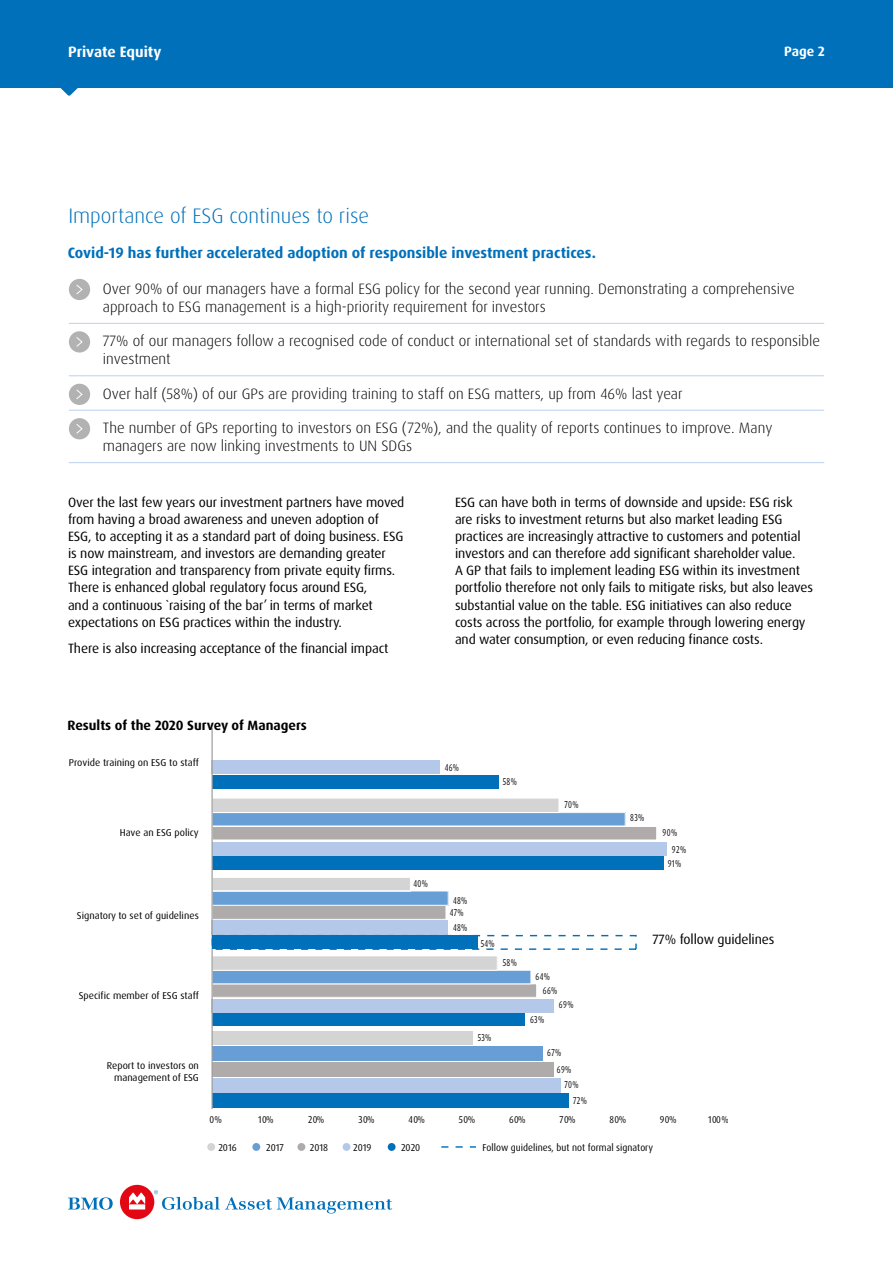
<style>
.page{position:relative;width:893px;height:1263px;background:#fff}
.page>*{position:absolute;margin:0;border:0;box-sizing:border-box;transform-origin:0 0}
.t1{font:300 21px "Dax Pro";color:#0070ba}
.t2{font:300 15px/18px "Dax Pro";color:#000}
.t3{font:700 15px "Dax Pro";color:#0070ba}
.t4{font:700 15px "Dax Pro";color:#fff}
.t5{font:13.5px/17.1px "Dax Pro";letter-spacing:-.01em;color:#000}
.t6{font:700 13.5px "Dax Pro";color:#000}
.t7{font:700 13.5px "Dax Pro";color:#fff}
.t8{font:10.05px/12px "Dax Pro";color:#000;text-align:right}
.t9{font:10.05px "Dax Pro";color:#000;scale:.73 1}
.t10{font:10.05px "Dax Pro";color:#000;scale:.95 1}
.t11{font:10.05px "Dax Pro";color:#000;scale:.88 1}
</style>
<div class="page">
<svg style="left:68px;top:1197px;width:45px;height:13px"></svg>
<div style="left:120px;top:1185px;width:34px;height:34px;background:#e30613;border-radius:50%"></div>
<svg style="left:129px;top:1192px;width:16px;height:17px"></svg>
<svg style="left:154px;top:1190px;width:238px;height:23px"></svg>
<div style="left:0;top:0;width:893px;height:88px;background:#0070ba"></div>
<svg style="left:60px;top:88px;width:18px;height:8px"></svg>
<hr style="left:69px;top:323px;width:755px;height:1px;background:#bcd0ed">
<hr style="left:69px;top:375px;width:755px;height:1px;background:#bcd0ed">
<hr style="left:69px;top:410px;width:755px;height:1px;background:#bcd0ed">
<hr style="left:69px;top:462px;width:755px;height:1px;background:#bcd0ed">
<div style="left:69px;top:279px;width:21px;height:21px;background:#b3b2b2;border-radius:50%"></div>
<svg style="left:76px;top:285px;width:7px;height:9px"></svg>
<div style="left:69px;top:331px;width:21px;height:21px;background:#b3b2b2;border-radius:50%"></div>
<svg style="left:76px;top:337px;width:7px;height:10px"></svg>
<div style="left:69px;top:384px;width:21px;height:21px;background:#b3b2b2;border-radius:50%"></div>
<svg style="left:76px;top:389px;width:7px;height:10px"></svg>
<div style="left:69px;top:418px;width:21px;height:21px;background:#b3b2b2;border-radius:50%"></div>
<svg style="left:76px;top:424px;width:7px;height:10px"></svg>
<div style="left:343px;top:1143px;width:7px;height:8px;background:#b4c8e9;border-radius:50%"></div>
<div style="left:297px;top:1143px;width:8px;height:8px;background:#aeabaa;border-radius:50%"></div>
<div style="left:252px;top:1143px;width:8px;height:8px;background:#669ed5;border-radius:50%"></div>
<div style="left:207px;top:1143px;width:8px;height:8px;background:#d4d4d4;border-radius:50%"></div>
<div style="left:388px;top:1143px;width:8px;height:8px;background:#0070ba;border-radius:50%"></div>
<div style="left:212px;top:1012px;width:313px;height:14px;background:#0070ba"></div>
<div style="left:212px;top:1093px;width:356px;height:14px;background:#0070ba"></div>
<div style="left:212px;top:856px;width:452px;height:14px;background:#0070ba"></div>
<div style="left:212px;top:775px;width:287px;height:14px;background:#0070ba"></div>
<div style="left:212px;top:1078px;width:348px;height:14px;background:#b4c8e9"></div>
<div style="left:212px;top:999px;width:342px;height:14px;background:#b4c8e9"></div>
<div style="left:212px;top:842px;width:454px;height:13px;background:#b4c8e9"></div>
<div style="left:212px;top:760px;width:228px;height:13px;background:#b4c8e9"></div>
<div style="left:212px;top:1062px;width:342px;height:14px;background:#aeabaa"></div>
<div style="left:212px;top:984px;width:325px;height:13px;background:#aeabaa"></div>
<div style="left:212px;top:984px;width:325px;height:13px;border:1px solid #fff"></div>
<div style="left:212px;top:826px;width:445px;height:14px;background:#aeabaa"></div>
<div style="left:212px;top:826px;width:445px;height:14px;border:1px solid #fff"></div>
<div style="left:212px;top:1046px;width:331px;height:14px;background:#669ed5"></div>
<svg style="left:213px;top:812px;width:413px;height:172px"></svg>
<div style="left:212px;top:1031px;width:261px;height:14px;background:#d4d4d4"></div>
<div style="left:212px;top:956px;width:285px;height:14px;background:#d4d4d4"></div>
<div style="left:212px;top:956px;width:285px;height:14px;border:1px solid #fff"></div>
<div style="left:212px;top:877px;width:199px;height:14px;background:#d4d4d4"></div>
<div style="left:212px;top:877px;width:199px;height:14px;border:1px solid #fff"></div>
<div style="left:212px;top:798px;width:347px;height:14px;background:#d4d4d4"></div>
<div style="left:212px;top:798px;width:347px;height:15px;border:1px solid #fff"></div>
<div style="left:211px;top:875px;width:200px;height:16px;border:1px solid #fff"></div>
<div style="left:211px;top:935px;width:426px;height:15px;border:1px dashed #0070ba"></div>
<hr style="left:211px;top:729px;width:2px;height:380px;background:#9d9d9c">
<div style="left:212px;top:936px;width:266px;height:13px;background:#0070ba"></div>
<svg style="left:441px;top:1146px;width:35px;height:2px"></svg>
<p class="t4" style="left:68px;top:42px;width:95px">Private Equity</p>
<p class="t7" style="left:784px;top:43px;width:42px">Page 2</p>
<h1 class="t1" style="left:68px;top:202px;width:302px">Importance of ESG continues to rise</h1>
<p class="t3" style="left:68px;top:243px;width:530px">Covid-19 has further accelerated adoption of responsible investment practices.</p>
<p class="t2" style="left:103px;top:280px;width:693px">Over 90% of our managers have a formal ESG policy for the second year running. Demonstrating a comprehensive approach to ESG management is a high-priority requirement for investors</p>
<p class="t2" style="left:103px;top:332px;width:719px">77% of our managers follow a recognised code of conduct or international set of standards with regards to responsible investment</p>
<p class="t2" style="left:103px;top:385px;width:581px">Over half (58%) of our GPs are providing training to staff on ESG matters, up from 46% last year</p>
<p class="t2" style="left:103px;top:419px;width:671px">The number of GPs reporting to investors on ESG (72%), and the quality of reports continues to improve. Many managers are now linking investments to UN SDGs</p>
<p class="t5" style="left:68px;top:493px;width:338px">Over the last few years our investment partners have moved from having a broad awareness and uneven adoption of ESG, to accepting it as a standard part of doing business. ESG is now mainstream, and investors are demanding greater ESG integration and transparency from private equity firms.<br>There is enhanced global regulatory focus around ESG,<br>and a continuous `raising of the bar’ in terms of market expectations on ESG practices within the industry.</p>
<p class="t5" style="left:68px;top:639px;width:322px">There is also increasing acceptance of the financial impact</p>
<p class="t5" style="left:455px;top:493px;width:360px">ESG can have both in terms of downside and upside: ESG risk are risks to investment returns but also market leading ESG practices are increasingly attractive to customers and potential investors and can therefore add significant shareholder value.<br>A GP that fails to implement leading ESG within its investment portfolio therefore not only fails to mitigate risks, but also leaves substantial value on the table. ESG initiatives can also reduce costs across the portfolio, for example through lowering energy and water consumption, or even reducing finance costs.</p>
<p class="t6" style="left:68px;top:716px;width:241px">Results of the 2020 Survey of Managers</p>
<p class="t8" style="left:69px;top:756px;width:132px">Provide training on ESG to staff</p>
<p class="t8" style="left:120px;top:826px;width:81px">Have an ESG policy</p>
<p class="t8" style="left:77px;top:910px;width:123px">Signatory to set of guidelines</p>
<p class="t8" style="left:79px;top:990px;width:122px">Specific member of ESG staff</p>
<p class="t8" style="left:107px;top:1060px;width:94px">Report to investors on management of ESG</p>
<p class="t9" style="left:445px;top:761px;width:21px">46%</p>
<p class="t9" style="left:503px;top:775px;width:21px">58%</p>
<p class="t9" style="left:564px;top:798px;width:21px">70%</p>
<p class="t9" style="left:414px;top:877px;width:21px">40%</p>
<p class="t9" style="left:453px;top:894px;width:21px">48%</p>
<p class="t9" style="left:450px;top:906px;width:21px">47%</p>
<p class="t9" style="left:453px;top:921px;width:21px">48%</p>
<p class="t9" style="left:481px;top:937px;width:21px">54%</p>
<p class="t9" style="left:503px;top:956px;width:21px">58%</p>
<p class="t9" style="left:478px;top:1031px;width:20px">53%</p>
<p class="t9" style="left:536px;top:970px;width:21px">64%</p>
<p class="t9" style="left:543px;top:984px;width:21px">66%</p>
<p class="t9" style="left:530px;top:1013px;width:21px">63%</p>
<p class="t9" style="left:559px;top:998px;width:21px">69%</p>
<p class="t9" style="left:547px;top:1046px;width:21px">67%</p>
<p class="t9" style="left:557px;top:1063px;width:21px">69%</p>
<p class="t9" style="left:564px;top:1078px;width:21px">70%</p>
<p class="t9" style="left:573px;top:1094px;width:20px">72%</p>
<p class="t9" style="left:630px;top:811px;width:21px">83%</p>
<p class="t9" style="left:663px;top:826px;width:22px">90%</p>
<p class="t9" style="left:672px;top:843px;width:21px">92%</p>
<p class="t9" style="left:668px;top:857px;width:20px">91%</p>
<p class="t5" style="left:652px;top:931px;width:123px">77% follow guidelines</p>
<p class="t11" style="left:209px;top:1113px;width:16px">0%</p>
<p class="t11" style="left:258px;top:1113px;width:19px">10%</p>
<p class="t11" style="left:308px;top:1113px;width:20px">20%</p>
<p class="t11" style="left:358px;top:1113px;width:20px">30%</p>
<p class="t11" style="left:409px;top:1113px;width:20px">40%</p>
<p class="t11" style="left:459px;top:1113px;width:20px">50%</p>
<p class="t11" style="left:509px;top:1113px;width:20px">60%</p>
<p class="t11" style="left:560px;top:1113px;width:20px">70%</p>
<p class="t11" style="left:610px;top:1113px;width:20px">80%</p>
<p class="t11" style="left:660px;top:1113px;width:20px">90%</p>
<p class="t11" style="left:708px;top:1113px;width:25px">100%</p>
<p class="t10" style="left:218px;top:1141px;width:21px">2016</p>
<p class="t10" style="left:266px;top:1141px;width:20px">2017</p>
<p class="t10" style="left:310px;top:1141px;width:21px">2018</p>
<p class="t10" style="left:353px;top:1141px;width:21px">2019</p>
<p class="t10" style="left:401px;top:1141px;width:22px">2020</p>
<p class="t10" style="left:482px;top:1141px;width:181px">Follow guidelines, but not formal signatory</p>
</div>
